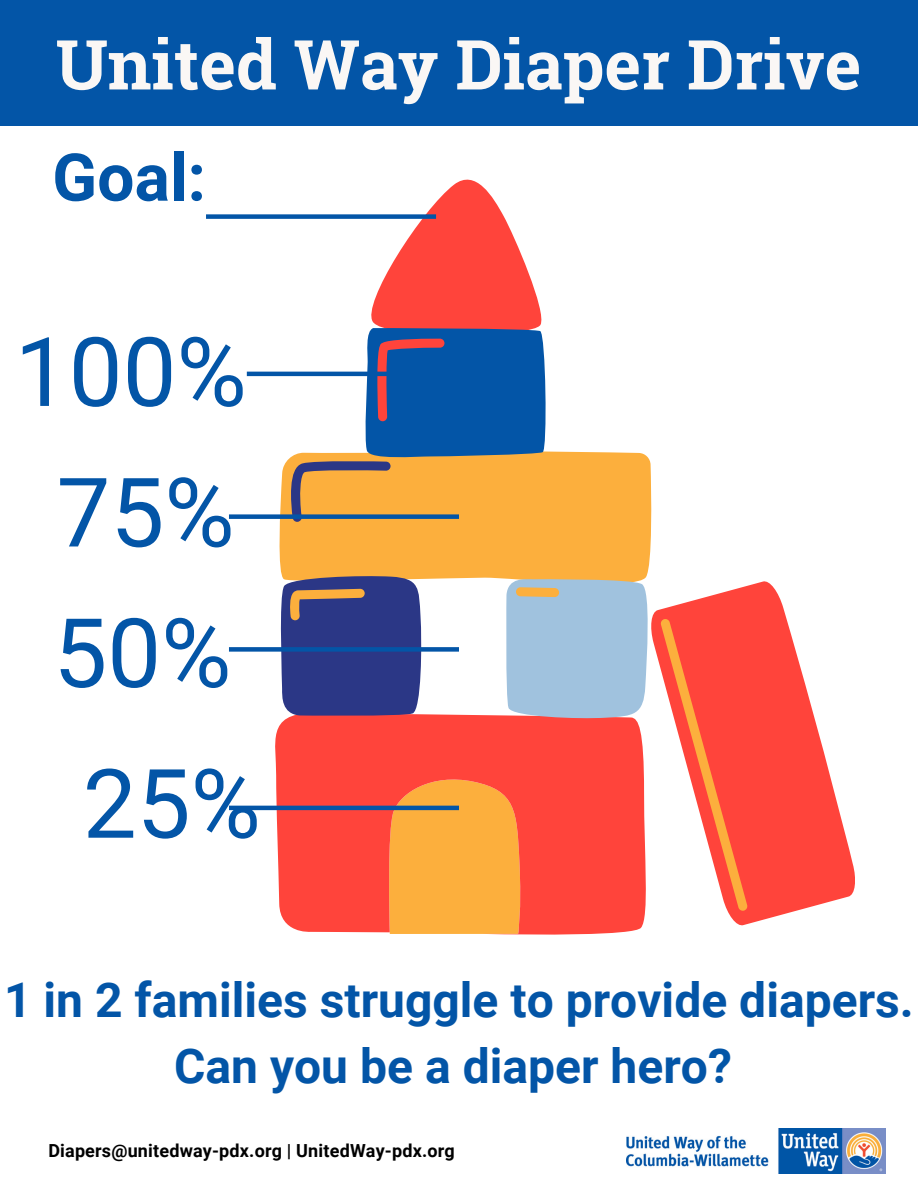
<style>
.page{position:relative;width:918px;height:1188px;background:#fff}
.page>*{position:absolute;margin:0;border:0;box-sizing:border-box;transform-origin:0 0}
.t1{font:96px/140.6px "Roboto";color:#0355a7;text-align:center}
.t2{font:700 68.85px "Roboto Slab";color:#faf7f5}
.t3{font:700 66px "Roboto";color:#0355a7}
.t4{font:700 48px/66.3px "Roboto";color:#0355a7;text-align:center}
.t5{font:700 18px "Roboto";letter-spacing:.01em;color:#000}
</style>
<div class="page">
<svg style="left:284px;top:180px;width:571px;height:755px"></svg>
<svg style="left:261px;top:328px;width:287px;height:592px"></svg>
<svg style="left:278px;top:460px;width:144px;height:117px;background:#eca848"></svg>
<svg style="left:261px;top:577px;width:390px;height:304px"></svg>
<hr style="left:247px;top:372px;width:182px;height:4px;background:#0355a7">
<div style="left:229px;top:514px;width:230px;height:5px;background:#0355a7"></div>
<div style="left:229px;top:647px;width:230px;height:5px;background:#0355a7"></div>
<hr style="left:229px;top:806px;width:230px;height:4px;background:#0355a7">
<div style="left:0;top:0;width:918px;height:126px;background:#0355a7"></div>
<div style="left:206px;top:214px;width:230px;height:5px;background:#0355a7"></div>
<img style="left:627px;top:1128px;width:258px;height:45px">
<h2 class="t2" style="left:56px;top:17px;width:807px">United Way Diaper Drive</h2>
<h3 class="t3" style="left:52px;top:140px;width:155px">Goal:</h3>
<h1 class="t1" style="left:15px;top:303px;width:233px">100%<br>75%<br>50%</h1>
<h1 class="t1" style="left:83px;top:735px;width:180px">25%</h1>
<p class="t4" style="left:4px;top:967px;width:911px">1 in 2 families struggle to provide diapers.<br>Can you be a diaper hero?</p>
<p class="t5" style="left:48px;top:1141px;width:408px">Diapers@unitedway-pdx.org | UnitedWay-pdx.org</p>
</div>
